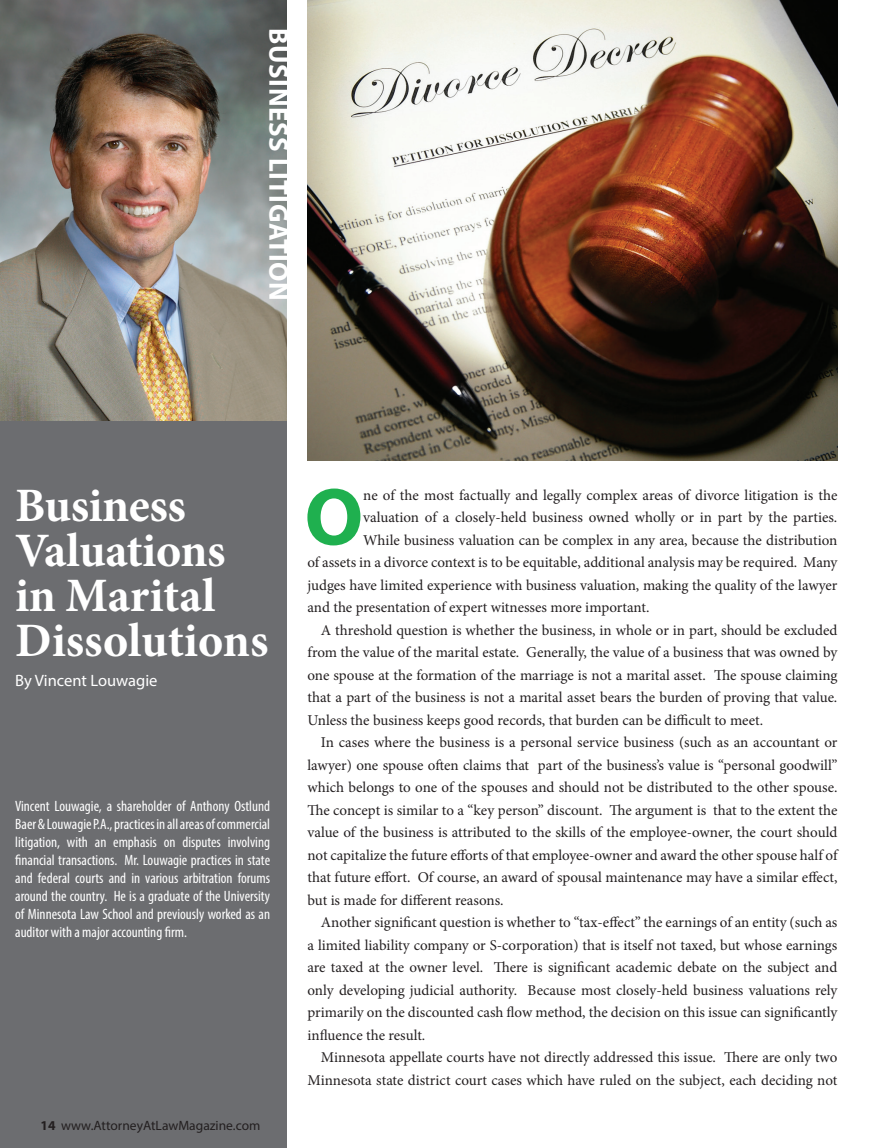
<style>
.page{position:relative;width:878px;height:1148px;background:#fff}
.page>*{position:absolute;margin:0;border:0;box-sizing:border-box;transform-origin:0 0}
.t1{font:700 81.75px "Myriad Pro";color:#1fb04f}
.t2{font:700 48px/45px "Minion Pro";letter-spacing:-.015em;color:#fff}
.t3{font:700 27px "Myriad Pro";color:#fff}
.t4{font:16.5px "Myriad Pro";color:#fff}
.t5{font:15px "Minion Pro";color:#231f20}
.t6{font:condensed 15px/18px "Myriad Pro";color:#fff;text-align:justify}
.t7{font:13.5px "Myriad Pro";color:#231f20}
.s1{font-weight:700}
</style>
<div class="page">
<img style="left:307px;top:0;width:530px;height:460px">
<div style="left:0;top:0;width:286px;height:1148px;background:#6c6d70"></div>
<img style="left:0;top:0;width:286px;height:420px">
<h3 class="t3" style="left:296px;top:28px;width:271px;rotate:90deg">business litigation</h3>
<h2 class="t2" style="left:15px;top:482px;width:255px">Business<br>Valuations in Marital<br>Dissolutions</h2>
<p class="t4" style="left:15px;top:670px;width:144px">By Vincent Louwagie</p>
<p class="t6" style="left:15px;top:796px;width:256px">Vincent Louwagie, a shareholder of Anthony Ostlund Baer &amp; Louwagie P.A., practices in all areas of commercial litigation, with an emphasis on disputes involving financial transactions. Mr. Louwagie practices in state and federal courts and in various arbitration forums around the country. He is a graduate of the University of Minnesota Law School and previously worked as an auditor with a major accounting firm.</p>
<p class="t7" style="left:40px;top:1116px;width:221px"><span class="s1">14</span> www.AttorneyAtLawMagazine.com</p>
<h1 class="t1" style="left:304px;top:463px;width:60px">O</h1>
<p class="t5" style="left:363px;top:484px;width:475px">ne of the most factually and legally complex areas of divorce litigation is the</p>
<p class="t5" style="left:363px;top:507px;width:475px">valuation of a closely-held business owned wholly or in part by the parties.</p>
<p class="t5" style="left:363px;top:529px;width:475px">While business valuation can be complex in any area, because the distribution</p>
<p class="t5" style="left:307px;top:552px;width:531px">of assets in a divorce context is to be equitable, additional analysis may be required. Many</p>
<p class="t5" style="left:307px;top:574px;width:531px">judges have limited experience with business valuation, making the quality of the lawyer</p>
<p class="t5" style="left:307px;top:597px;width:343px">and the presentation of expert witnesses more important.</p>
<p class="t5" style="left:321px;top:619px;width:518px">A threshold question is whether the business, in whole or in part, should be excluded</p>
<p class="t5" style="left:307px;top:642px;width:531px">from the value of the marital estate. Generally, the value of a business that was owned by</p>
<p class="t5" style="left:307px;top:664px;width:531px">one spouse at the formation of the marriage is not a marital asset. The spouse claiming</p>
<p class="t5" style="left:307px;top:687px;width:531px">that a part of the business is not a marital asset bears the burden of proving that value.</p>
<p class="t5" style="left:307px;top:709px;width:457px">Unless the business keeps good records, that burden can be difficult to meet.</p>
<p class="t5" style="left:321px;top:732px;width:518px">In cases where the business is a personal service business (such as an accountant or</p>
<p class="t5" style="left:307px;top:754px;width:531px">lawyer) one spouse often claims that part of the business’s value is “personal goodwill”</p>
<p class="t5" style="left:307px;top:777px;width:531px">which belongs to one of the spouses and should not be distributed to the other spouse.</p>
<p class="t5" style="left:307px;top:799px;width:531px">The concept is similar to a “key person” discount. The argument is that to the extent the</p>
<p class="t5" style="left:307px;top:822px;width:531px">value of the business is attributed to the skills of the employee-owner, the court should</p>
<p class="t5" style="left:307px;top:844px;width:531px">not capitalize the future efforts of that employee-owner and award the other spouse half of</p>
<p class="t5" style="left:307px;top:867px;width:531px">that future effort. Of course, an award of spousal maintenance may have a similar effect,</p>
<p class="t5" style="left:307px;top:889px;width:198px">but is made for different reasons.</p>
<p class="t5" style="left:321px;top:912px;width:518px">Another significant question is whether to “tax-effect” the earnings of an entity (such as</p>
<p class="t5" style="left:307px;top:934px;width:531px">a limited liability company or S-corporation) that is itself not taxed, but whose earnings</p>
<p class="t5" style="left:307px;top:957px;width:531px">are taxed at the owner level. There is significant academic debate on the subject and</p>
<p class="t5" style="left:307px;top:979px;width:531px">only developing judicial authority. Because most closely-held business valuations rely</p>
<p class="t5" style="left:307px;top:1002px;width:531px">primarily on the discounted cash flow method, the decision on this issue can significantly</p>
<p class="t5" style="left:307px;top:1024px;width:119px">influence the result.</p>
<p class="t5" style="left:321px;top:1047px;width:518px">Minnesota appellate courts have not directly addressed this issue. There are only two</p>
<p class="t5" style="left:307px;top:1069px;width:531px">Minnesota state district court cases which have ruled on the subject, each deciding not</p>
</div>
